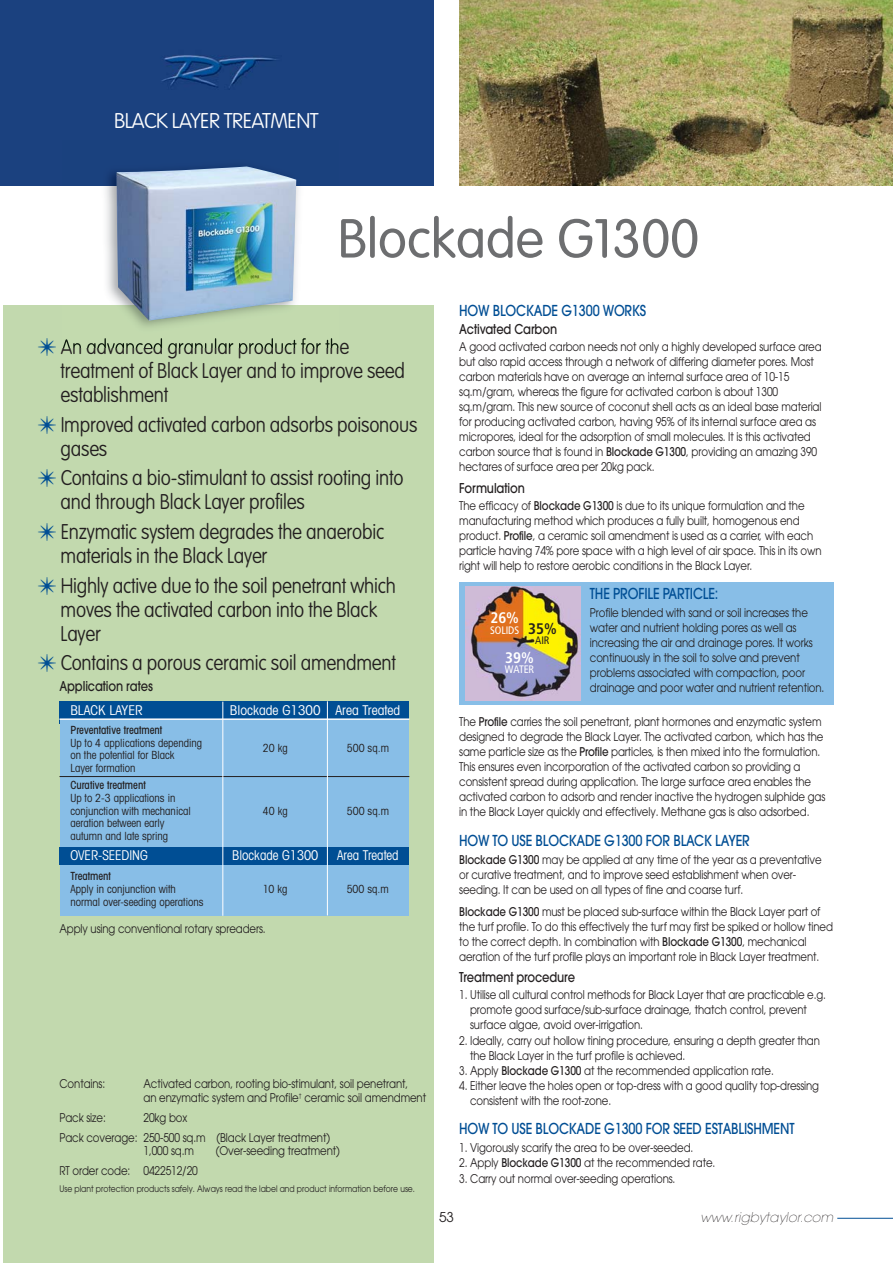
<style>
.page{position:relative;width:893px;height:1263px;background:#fff}
.page>*{position:absolute;margin:0;border:0;box-sizing:border-box;transform-origin:0 0}
.t1{font:300 54px "VAG Rounded";color:#6d6e70}
.t2{font:100 21px/24px "VAG Rounded";letter-spacing:-.01em;color:#231f20;scale:.9 1}
.t3{font:100 21px "VAG Rounded";letter-spacing:-.025em;color:#fff}
.t4{font:700 condensed 15.3px "Frutiger";color:#fff}
.t5{font:500 15px "Avant Garde";letter-spacing:-.01em;color:#004e94;scale:.85 1}
.t6{font:500 13.5px "Avant Garde";letter-spacing:-.01em;color:#231f20;scale:.85 1}
.t7{font:condensed 13.5px "Avant Garde";color:#fff;scale:.95 1}
.t8{font:condensed 13.5px "Avant Garde";color:#fff}
.t9{font:italic 200 13.5px "Avant Garde";letter-spacing:.005em;color:#231f20}
.t10{font:13.5px "Avant Garde";color:#231f20}
.t11{font:12px/15px "Avant Garde";letter-spacing:-.01em;color:#231f20;scale:.85 1}
.t12{font:condensed 11.25px/12.8px "Avant Garde";color:#231f20;scale:.95 1}
.t13{font:500 condensed 11.25px "Avant Garde";color:#231f20;scale:.95 1}
.t14{font:condensed 10.8px/10.9px "Frutiger";letter-spacing:-.01em;color:#fff}
.t15{font:9px "Avant Garde";color:#231f20;scale:.85 1}
.s1{color:#004e94}
.s2{font-weight:500}
.s3{font-weight:700;font-size:15.3px;color:#231f20}
.s4{color:#231f20}
</style>
<div class="page">
<hr style="left:837px;top:1218px;width:56px;height:1px;background:#004e94">
<div style="left:4px;top:305px;width:430px;height:958px;background:#c2d9ae"></div>
<div style="left:0;top:0;width:434px;height:185px;background:#1b417f"></div>
<img style="left:459px;top:0;width:434px;height:185px">
<img style="left:63px;top:141px;width:276px;height:207px">
<img style="left:63px;top:338px;width:112px;height:10px">
<img style="left:116px;top:166px;width:180px;height:135px">
<div style="left:59px;top:702px;width:350px;height:22px;background:#004e94"></div>
<div style="left:60px;top:720px;width:349px;height:195px;background:#88bee7"></div>
<div style="left:59px;top:847px;width:350px;height:17px;background:#004e94"></div>
<hr style="left:59px;top:718px;width:350px;height:2px;background:#fff">
<hr style="left:59px;top:776px;width:350px;height:1px;background:#231f20">
<div style="left:459px;top:582px;width:374px;height:122px;background:#88bee7"></div>
<img style="left:466px;top:586px;width:115px;height:115px">
<hr style="left:222px;top:702px;width:1px;height:214px;background:#fff">
<hr style="left:327px;top:701px;width:1px;height:214px;background:#fff">
<h2 class="t3" style="left:114px;top:112px;width:206px">BLACK LAYER TREATMENT</h2>
<h1 class="t1" style="left:338px;top:216px;width:363px">Blockade G1300</h1>
<h2 class="t2" style="left:61px;top:337px;width:384px;text-indent:-23px"><span class="s1">✴</span> An advanced granular product for the treatment of Black Layer and to improve seed establishment</h2>
<h2 class="t2" style="left:61px;top:414px;width:398px;text-indent:-23px"><span class="s1">✴</span> Improved activated carbon adsorbs poisonous gases</h2>
<h2 class="t2" style="left:61px;top:468px;width:383px;text-indent:-23px"><span class="s1">✴</span> Contains a bio-stimulant to assist rooting into and through Black Layer profiles</h2>
<h2 class="t2" style="left:61px;top:521px;width:361px;text-indent:-23px"><span class="s1">✴</span> Enzymatic system degrades the anaerobic materials in the Black Layer</h2>
<h2 class="t2" style="left:61px;top:575px;width:374px;text-indent:-23px"><span class="s1">✴</span> Highly active due to the soil penetrant which moves the activated carbon into the Black<br>Layer</h2>
<h2 class="t2" style="left:38px;top:652px;width:399px"><span class="s1">✴</span> Contains a porous ceramic soil amendment</h2>
<p class="t6" style="left:59px;top:681px;width:111px">Application rates</p>
<p class="t8" style="left:70px;top:705px;width:74px">BLACK LAYER</p>
<p class="t8" style="left:230px;top:705px;width:172px">Blockade G1300 Area Treated</p>
<p class="t13" style="left:70px;top:726px;width:98px">Preventative treatment</p>
<p class="t12" style="left:70px;top:737px;width:140px">Up to 4 applications depending on the potential for Black</p>
<p class="t12" style="left:263px;top:742px;width:28px">20 kg</p>
<p class="t12" style="left:347px;top:742px;width:46px">500 sq.m</p>
<p class="t12" style="left:70px;top:763px;width:70px">Layer formation</p>
<p class="t13" style="left:70px;top:781px;width:81px">Curative treatment</p>
<p class="t12" style="left:70px;top:792px;width:128px">Up to 2-3 applications in conjunction with mechanical aeration between early</p>
<p class="t12" style="left:263px;top:806px;width:28px">40 kg</p>
<p class="t12" style="left:347px;top:806px;width:46px">500 sq.m</p>
<p class="t12" style="left:70px;top:831px;width:105px">autumn and late spring</p>
<p class="t7" style="left:70px;top:850px;width:83px">OVER-SEEDING</p>
<p class="t7" style="left:232px;top:850px;width:92px">Blockade G1300</p>
<p class="t7" style="left:337px;top:850px;width:66px">Area Treated</p>
<p class="t13" style="left:70px;top:872px;width:44px">Treatment</p>
<p class="t12" style="left:70px;top:884px;width:113px">Apply in conjunction with</p>
<p class="t12" style="left:263px;top:884px;width:28px">10 kg</p>
<p class="t12" style="left:347px;top:884px;width:46px">500 sq.m</p>
<p class="t12" style="left:70px;top:897px;width:142px">normal over-seeding operations</p>
<p class="t11" style="left:59px;top:922px;width:244px">Apply using conventional rotary spreaders.</p>
<p class="t11" style="left:59px;top:1078px;width:55px">Contains:</p>
<p class="t11" style="left:143px;top:1078px;width:334px;line-height:13.5px">Activated carbon, rooting bio-stimulant, soil penetrant,<br>an enzymatic system and Profile<sup>†</sup> ceramic soil amendment</p>
<p class="t11" style="left:59px;top:1111px;width:56px">Pack size:</p>
<p class="t11" style="left:59px;top:1108px;width:320px;line-height:20px;text-indent:84px">20kg box<br>Pack coverage: 250-500 sq.m (Black Layer treatment)</p>
<p class="t11" style="left:144px;top:1144px;width:61px">1,000 sq.m</p>
<p class="t11" style="left:216px;top:1144px;width:148px">(Over-seeding treatment)</p>
<p class="t11" style="left:59px;top:1164px;width:164px">RT order code: 0422512/20</p>
<p class="t15" style="left:59px;top:1185px;width:420px">Use plant protection products safely. Always read the label and product information before use.</p>
<p class="t5" style="left:459px;top:305px;width:221px">HOW BLOCKADE G1300 WORKS</p>
<p class="t6" style="left:459px;top:324px;width:117px">Activated Carbon</p>
<p class="t11" style="left:459px;top:341px;width:428px">A good activated carbon needs not only a highly developed surface area but also rapid access through a network of differing diameter pores. Most carbon materials have on average an internal surface area of 10-15 sq.m/gram, whereas the figure for activated carbon is about 1300 sq.m/gram. This new source of coconut shell acts as an ideal base material for producing activated carbon, having 95% of its internal surface area as micropores, ideal for the adsorption of small molecules. It is this activat ed carbon source that is found in <span class="s2">Blockade G1300</span>, providing an amazing 390 hectares of surface area per 20kg pack.</p>
<p class="t6" style="left:459px;top:483px;width:79px">Formulation</p>
<p class="t11" style="left:459px;top:499px;width:428px">The efficacy of <span class="s2">Blockade G1300</span> is due to its unique formulation and the manufacturing method which produces a fully built, homogenous end product. <span class="s2">Profile</span>, a ceramic soil amendment is used as a carrier, with each particle having 74% pore space with a high level of air space. This in its own right will help to restore aerobic conditions in the Black Layer.</p>
<p class="t4" style="left:490px;top:612px;width:30px">26%</p>
<p class="t14" style="left:535px;top:625px;width:23px;text-indent:-45px">SOLIDS <span class="s3">35%<br></span><span class="s4">AIR</span></p>
<p class="t4" style="left:505px;top:652px;width:30px">39%</p>
<p class="t14" style="left:505px;top:665px;width:31px">WATER</p>
<p class="t5" style="left:590px;top:588px;width:153px">THE PROFILE PARTICLE:</p>
<p class="t11" style="left:590px;top:606px;width:277px">Profile blended with sand or soil increases the water and nutrient holding pores as well as increasing the air and drainage pores. It works continuously in the soil to solve and prevent problems associated with compaction, poor drainage and poor water and nutrient retention.</p>
<p class="t11" style="left:459px;top:716px;width:432px">The <span class="s2">Profile</span> carries the soil penetrant, plant hormones and enzymatic system designed to degrade the Black Layer. The activated carbon, which has the same particle size as the <span class="s2">Profile</span> particles, is then mixed into the formulation.<br>This ensures even incorporation of the activated carbon so providing a consistent spread during application. The large surface area enables the activated carbon to adsorb and render inactive the hydrogen sulphide gas in the Black Layer quickly and effectively. Methane gas is also adsorbed.</p>
<p class="t5" style="left:459px;top:835px;width:343px">HOW TO USE BLOCKADE G1300 FOR BLACK LAYER</p>
<p class="t11" style="left:459px;top:854px;width:428px"><span class="s2">Blockade G1300</span> may be applied at any time of the year as a preventative or curative treatment, and to improve seed establishment when over&shy;seeding. It can be used on all types of fine and coarse turf.</p>
<p class="t11" style="left:459px;top:905px;width:441px"><span class="s2">Blockade G1300</span> must be placed sub-surface within the Black Layer part of the turf profile. To do this effectively the turf may first be spiked or hollow tined to the correct depth. In combination with <span class="s2">Blockade G1300</span>, mechanical aeration of the turf profile plays an important role in Black Layer treatment.</p>
<p class="t6" style="left:459px;top:972px;width:138px">Treatment procedure</p>
<p class="t11" style="left:470px;top:988px;width:420px;text-indent:-11px">1. Utilise all cultural control methods for Black Layer that are practicable e.g. promote good surface/sub-surface drainage, thatch control, prevent surface algae, avoid over-irrigation.</p>
<p class="t11" style="left:470px;top:1034px;width:413px;text-indent:-11px">2. Ideally, carry out hollow tining procedure, ensuring a depth greater than the Black Layer in the turf profile is achieved.</p>
<p class="t11" style="left:459px;top:1064px;width:372px">3. Apply <span class="s2">Blockade G1300</span> at the recommended application rate.</p>
<p class="t11" style="left:470px;top:1080px;width:412px;text-indent:-11px">4. Either leave the holes open or top-dress with a good quality top-dressing consistent with the root-zone.</p>
<p class="t5" style="left:459px;top:1123px;width:396px">HOW TO USE BLOCKADE G1300 FOR SEED ESTABLISHMENT</p>
<p class="t11" style="left:459px;top:1141px;width:277px">1. Vigorously scarify the area to be over-seeded.</p>
<p class="t11" style="left:459px;top:1157px;width:303px">2. Apply <span class="s2">Blockade G1300</span> at the recommended rate.</p>
<p class="t11" style="left:459px;top:1172px;width:256px">3. Carry out normal over-seeding operations.</p>
<p class="t10" style="left:439px;top:1212px;width:16px">53</p>
<p class="t9" style="left:700px;top:1212px;width:134px">www.rigbytaylor.com</p>
</div>
